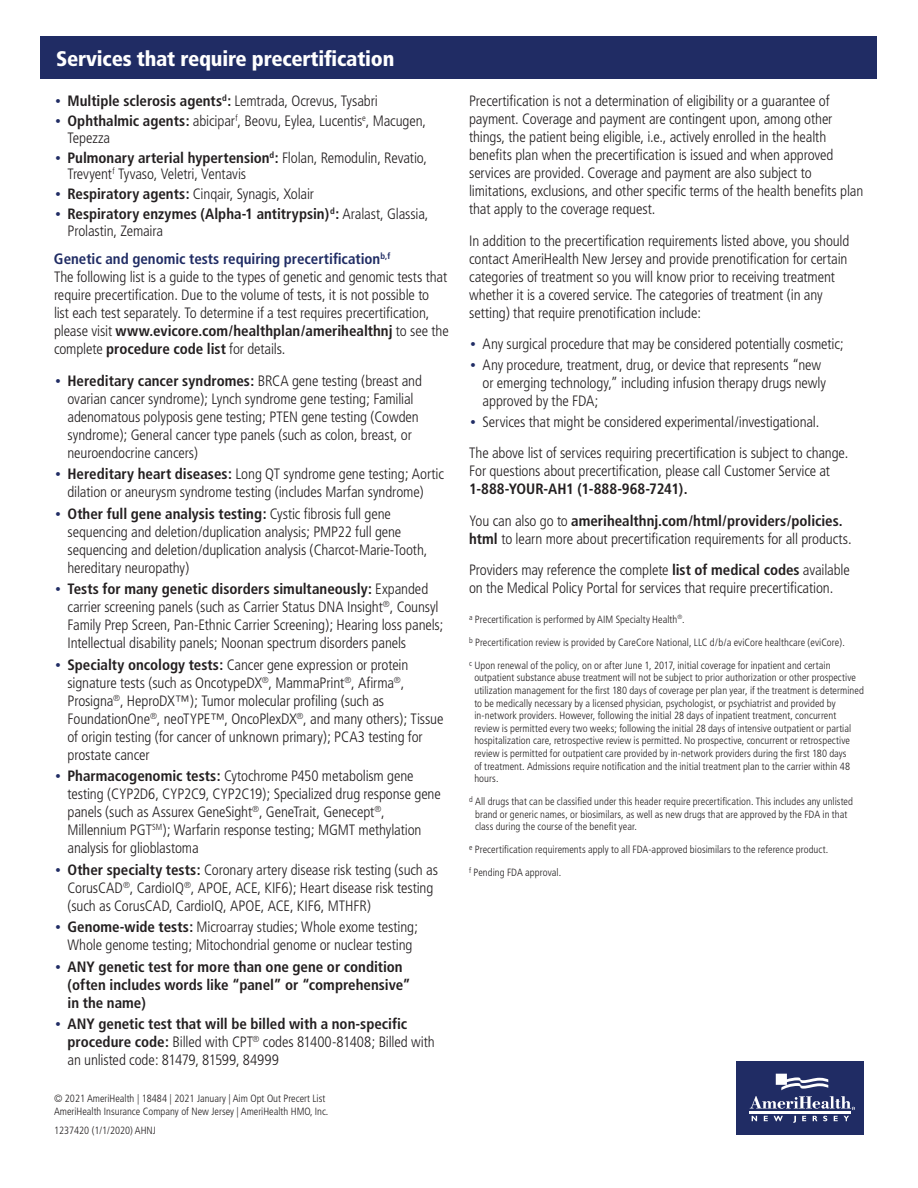
<style>
.page{position:relative;width:918px;height:1188px;background:#fff}
.page>*{position:absolute;margin:0;border:0;box-sizing:border-box;transform-origin:0 0}
.t1{font:900 condensed 21px "Frutiger";letter-spacing:-.01em;color:#fff}
.t2{font:300 condensed 15px/18px "Frutiger";letter-spacing:-.01em;color:#231f20}
.t3{font:700 condensed 15px/18px "Frutiger";color:#231f20}
.t4{font:300 condensed 10.5px/12.6px "Frutiger";letter-spacing:.005em;color:#231f20}
.s1{font-family:"Bell Gothic";font-weight:400;font-stretch:normal;font-size:13.5px;color:#202c64}
.s2{font-weight:300}
.s3{font-weight:700}
.s4{font-weight:700;color:#202c64}
</style>
<div class="page">
<div style="left:40px;top:37px;width:838px;height:42px;background:#202c64"></div>
<div style="left:736px;top:1061px;width:128px;height:73px;background:#202c64"></div>
<hr style="left:750px;top:1111px;width:101px;height:3px;background:#fff">
<svg style="left:844px;top:1116px;width:5px;height:5px"></svg>
<svg style="left:776px;top:1074px;width:52px;height:16px"></svg>
<svg style="left:752px;top:1116px;width:5px;height:5px"></svg>
<svg style="left:764px;top:1116px;width:4px;height:5px"></svg>
<svg style="left:834px;top:1116px;width:4px;height:5px"></svg>
<svg style="left:774px;top:1116px;width:9px;height:5px"></svg>
<svg style="left:750px;top:1096px;width:105px;height:14px"></svg>
<svg style="left:813px;top:1116px;width:4px;height:5px"></svg>
<svg style="left:823px;top:1116px;width:4px;height:5px"></svg>
<svg style="left:802px;top:1116px;width:4px;height:5px"></svg>
<svg style="left:793px;top:1116px;width:3px;height:7px"></svg>
<h1 class="t1" style="left:56px;top:46px;width:340px">Services that require precertification</h1>
<p class="t3" style="left:54px;top:92px;width:325px"><span class="s1">•</span> Multiple sclerosis agents<sup>d</sup>: <span class="s2">Lemtrada, Ocrevus, Tysabri</span></p>
<p class="t2" style="left:68px;top:113px;width:360px;line-height:16.5px;text-indent:-14px"><span class="s1">•</span> <span class="s3">Ophthalmic agents:</span> abicipar<sup>f</sup>, Beovu, Eylea, Lucentis<sup>e</sup>, Macugen,<br>Tepezza</p>
<p class="t2" style="left:67px;top:150px;width:361px;line-height:16.5px;text-indent:-13px"><span class="s1">•</span> <span class="s3">Pulmonary arterial hypertension</span><sup>d</sup><span class="s3">:</span> Flolan, Remodulin, Revatio,<br>Trevyent<sup>f</sup> Tyvaso, Veletri, Ventavis</p>
<p class="t2" style="left:54px;top:185px;width:262px"><span class="s1">•</span> <span class="s3">Respiratory agents:</span> Cinqair, Synagis, Xolair</p>
<p class="t3" style="left:67px;top:206px;width:362px;line-height:16.5px;text-indent:-13px"><span class="s1">•</span> Respiratory enzymes (Alpha-1 antitrypsin)<sup>d</sup>: <span class="s2">Aralast, Glassia,<br>Prolastin, Zemaira</span></p>
<p class="t2" style="left:54px;top:250px;width:396px"><span class="s4">Genetic and genomic tests requiring precertification</span><sup>b,f<br></sup>The following list is a guide to the types of genetic and genomic tests that require precertification. Due to the volume of tests, it is not possible to<br>list each test separately. To determine if a test requires precertification, please visit <span class="s3">www.evicore.com/healthplan/amerihealthnj</span> to see the complete <span class="s3">procedure code list</span> for details.</p>
<p class="t2" style="left:68px;top:372px;width:356px;text-indent:-14px"><span class="s1">•</span> <span class="s3">Hereditary cancer syndromes:</span> BRCA gene testing (breast and ovarian cancer syndrome); Lynch syndrome gene testing; Familial adenomatous polyposis gene testing; PTEN gene testing (Cowden syndrome); General cancer type panels (such as colon, breast, or neuroendocrine cancers)</p>
<p class="t2" style="left:54px;top:465px;width:391px;text-align:center"><span class="s1">•</span> <span class="s3">Hereditary heart diseases:</span> Long QT syndrome gene testing; Aortic dilation or aneurysm syndrome testing (includes Marfan syndrome)</p>
<p class="t2" style="left:68px;top:505px;width:361px;text-indent:-14px"><span class="s1">•</span> <span class="s3">Other full gene analysis testing:</span> Cystic fibrosis full gene sequencing and deletion/duplication analysis; PMP22 full gene sequencing and deletion/duplication analysis (Charcot-Marie-Tooth, hereditary neuropathy)</p>
<p class="t2" style="left:68px;top:580px;width:378px;text-indent:-14px"><span class="s1">•</span> <span class="s3">Tests for many genetic disorders simultaneously:</span> Expanded carrier screening panels (such as Carrier Status DNA Insight<sup>®</sup>, Counsyl Family Prep Screen, Pan-Ethnic Carrier Screening); Hearing loss panels; Intellectual disability panels; Noonan spectrum disorders panels</p>
<p class="t2" style="left:67px;top:656px;width:377px;text-indent:-13px"><span class="s1">•</span> <span class="s3">Specialty oncology tests:</span> Cancer gene expression or protein signature tests (such as OncotypeDX<sup>®</sup>, MammaPrint<sup>®</sup>, Afirma<sup>®</sup>, Prosigna<sup>®</sup>, HeproDX™); Tumor molecular profiling (such as FoundationOne<sup>®</sup>, neoTYPE™, OncoPlexDX<sup>®</sup>, and many others); Tissue of origin testing (for cancer of unknown primary); PCA3 testing for prostate cancer</p>
<p class="t2" style="left:67px;top:767px;width:375px;text-indent:-13px"><span class="s1">•</span> <span class="s3">Pharmacogenomic tests:</span> Cytochrome P450 metabolism gene testing (CYP2D6, CYP2C9, CYP2C19); Specialized drug response gene panels (such as Assurex GeneSight<sup>®</sup>, GeneTrait, Genecept<sup>®</sup>, Millennium PGT<sup>SM</sup>); Warfarin response testing; MGMT methylation analysis for glioblastoma</p>
<p class="t2" style="left:67px;top:861px;width:372px;text-indent:-13px"><span class="s1">•</span> <span class="s3">Other specialty tests:</span> Coronary artery disease risk testing (such as<br>CorusCAD<sup>®</sup>, CardioIQ<sup>®</sup>, APOE, ACE, KIF6); Heart disease risk testing (such as CorusCAD, CardioIQ, APOE, ACE, KIF6, MTHFR)</p>
<p class="t2" style="left:54px;top:918px;width:366px;text-align:center"><span class="s1">•</span> <span class="s3">Genome-wide tests:</span> Microarray studies; Whole exome testing;<br>Whole genome testing; Mitochondrial genome or nuclear testing</p>
<p class="t3" style="left:68px;top:957px;width:345px;text-indent:-14px"><span class="s1">•</span> ANY genetic test for more than one gene or condition (often includes words like “panel” or “comprehensive” in the name)</p>
<p class="t2" style="left:68px;top:1015px;width:369px;text-indent:-14px"><span class="s1">•</span> <span class="s3">ANY genetic test that will be billed with a non-specific procedure code:</span> Billed with CPT<sup>®</sup> codes 81400-81408; Billed with an unlisted code: 81479, 81599, 84999</p>
<p class="t4" style="left:54px;top:1092px;width:276px">© 2021 AmeriHealth | 18484 | 2021 January | Aim Opt Out Precert List<br>AmeriHealth Insurance Company of New Jersey | AmeriHealth HMO, Inc.</p>
<p class="t4" style="left:54px;top:1124px;width:103px">1237420 (1/1/2020) AHNJ</p>
<p class="t2" style="left:469px;top:92px;width:396px">Precertification is not a determination of eligibility or a guarantee of payment. Coverage and payment are contingent upon, among other things, the patient being eligible, i.e., actively enrolled in the health benefits plan when the precertification is issued and when approved services are provided. Coverage and payment are also subject to limitations, exclusions, and other specific terms of the health benefits plan that apply to the coverage request.</p>
<p class="t2" style="left:469px;top:232px;width:382px">In addition to the precertification requirements listed above, you should contact AmeriHealth New Jersey and provide prenotification for certain categories of treatment so you will know prior to receiving treatment whether it is a covered service. The categories of treatment (in any setting) that require prenotification include:</p>
<p class="t2" style="left:469px;top:335px;width:376px"><span class="s1">•</span> Any surgical procedure that may be considered potentially cosmetic;</p>
<p class="t2" style="left:483px;top:356px;width:345px;text-indent:-14px"><span class="s1">•</span> Any procedure, treatment, drug, or device that represents “new or emerging technology,” including infusion therapy drugs newly approved by the FDA;</p>
<p class="t2" style="left:469px;top:406px;width:381px;line-height:31.5px"><span class="s1">•</span> Services that might be considered experimental/investigational.<br>The above list of services requiring precertification is subject to change.</p>
<p class="t2" style="left:469px;top:462px;width:363px">For questions about precertification, please call Customer Service at</p>
<p class="t3" style="left:469px;top:473px;width:375px;line-height:31.5px">1-888-YOUR-AH1 (1-888-968-7241).<br><span class="s2">You can also go to</span> amerihealthnj.com/html/providers/policies.</p>
<p class="t2" style="left:469px;top:523px;width:384px;line-height:31.5px"><span class="s3">html</span> to learn more about precertification requirements for all products.<br>Providers may reference the complete <span class="s3">list of medical codes</span> available</p>
<p class="t2" style="left:469px;top:579px;width:366px">on the Medical Policy Portal for services that require precertification.</p>
<p class="t4" style="left:469px;top:608px;width:378px;line-height:23px"><sup>a</sup> Precertification is performed by AIM Specialty Health<sup>®</sup>.<br><sup>b</sup> Precertification review is provided by CareCore National, LLC d/b/a eviCore healthcare (eviCore). <sup>c</sup> Upon renewal of the policy, on or after June 1, 2017, initial coverage for inpatient and certain</p>
<p class="t4" style="left:474px;top:672px;width:391px">outpatient substance abuse treatment will not be subject to prior authorization or other prospective utilization management for the first 180 days of coverage per plan year, if the treatment is determined to be medically necessary by a licensed physician, psychologist, or psychiatrist and provided by in-network providers. However, following the initial 28 days of inpatient treatment, concurrent review is permitted every two weeks; following the initial 28 days of intensive outpatient or partial hospitalization care, retrospective review is permitted. No prospective, concurrent or retrospective review is permitted for outpatient care provided by in-network providers during the first 180 days<br>of treatment. Admissions require notification and the initial treatment plan to the carrier within 48 hours.</p>
<p class="t4" style="left:475px;top:795px;width:379px;text-indent:-6px"><sup>d</sup> All drugs that can be classified under this header require precertification. This includes any unlisted brand or generic names, or biosimilars, as well as new drugs that are approved by the FDA in that class during the course of the benefit year.</p>
<p class="t4" style="left:469px;top:838px;width:361px;line-height:23px"><sup>e</sup> Precertification requirements apply to all FDA-approved biosimilars to the reference product. <sup>f</sup> Pending FDA approval.</p>
</div>
